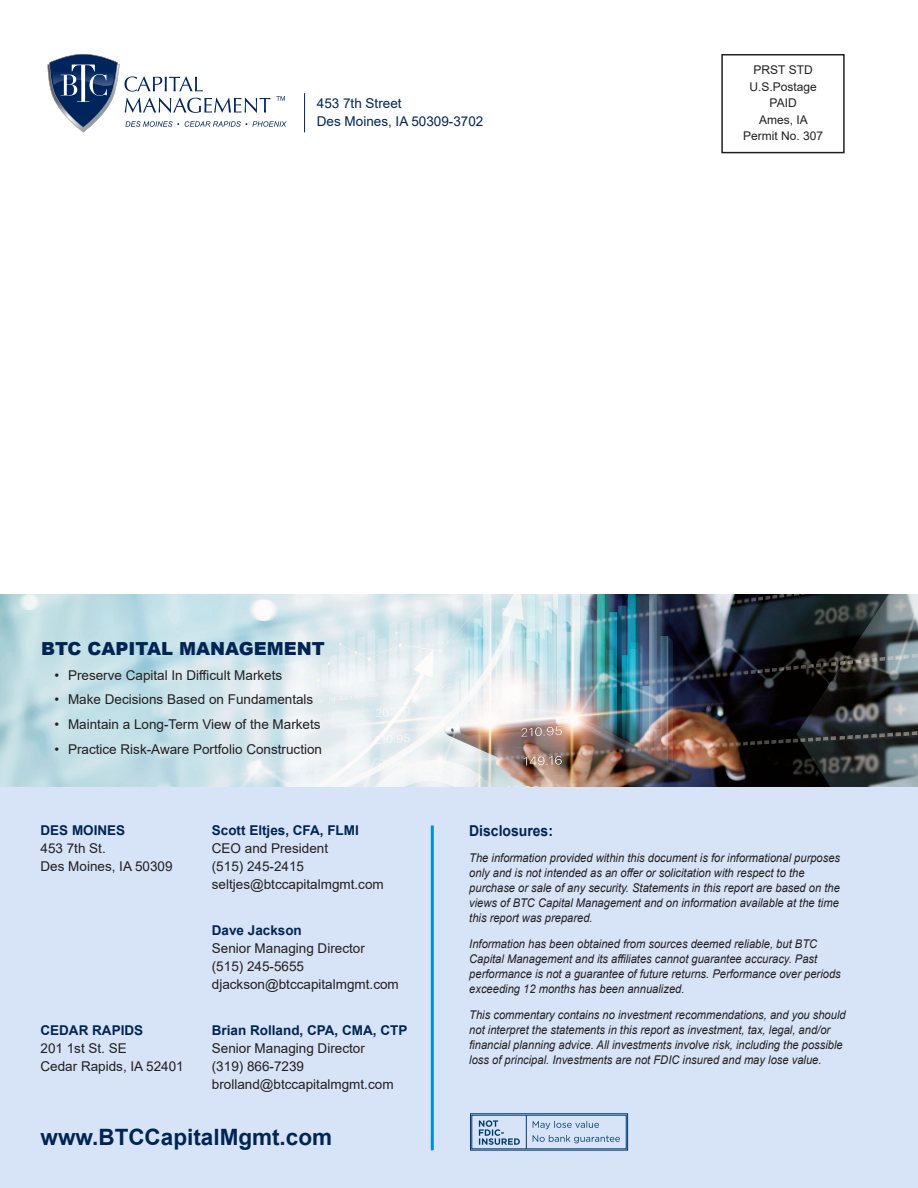
<style>
.page{position:relative;width:918px;height:1188px;background:#fff}
.page>*{position:absolute;margin:0;border:0;box-sizing:border-box;transform-origin:0 0}
.Contacts{font:700 22.5px "Arial";color:#002554}
.Body{font:900 18px "Arial";color:#002554}
.Disclaimer{font:700 15px "Arial";color:#002554;scale:.93 1}
.Contacts-2{font:13.5px/18px "Arial";color:#231f20}
.Contacts-3{font:700 13.5px "Arial";color:#002554}
.Contacts-4{font:13.5px "Arial";color:#002554}
.Disclaimer-2{font:italic 12px/15px "Arial";color:#231f20;scale:.93 1}
.Contacts-5{font:12px "Arial";color:#231f20}
</style>
<div class="page">
<svg style="left:48px;top:54px;width:239px;height:78px"></svg>
<hr style="left:304px;top:93px;width:1px;height:39px;background:#002554">
<div style="left:721px;top:54px;width:124px;height:99px;border:2px solid #231f20"></div>
<div style="left:0;top:787px;width:918px;height:401px;background:#d7e3f6"></div>
<hr style="left:431px;top:825px;width:3px;height:325px;background:#008fde">
<img style="left:0;top:594px;width:918px;height:193px">
<hr style="left:526px;top:1115px;width:1px;height:34px;background:#003b70">
<svg style="left:479px;top:1120px;width:41px;height:25px"></svg>
<svg style="left:533px;top:1135px;width:87px;height:8px"></svg>
<svg style="left:533px;top:1121px;width:66px;height:8px"></svg>
<p class="Contacts-4" style="left:317px;top:94px;width:86px">453 7th Street</p>
<p class="Contacts-4" style="left:317px;top:112px;width:168px">Des Moines, IA 50309-3702</p>
<p class="Body" style="left:41px;top:635px;width:285px">BTC CAPITAL MANAGEMENT</p>
<p class="Contacts-2" style="left:55px;top:666px;width:229px">• Preserve Capital In Difficult Markets</p>
<p class="Contacts-2" style="left:55px;top:691px;width:260px">• Make Decisions Based on Fundamentals</p>
<p class="Contacts-2" style="left:55px;top:716px;width:268px">• Maintain a Long-Term View of the Markets</p>
<p class="Contacts-2" style="left:55px;top:740px;width:269px">• Practice Risk-Aware Portfolio Construction</p>
<p class="Contacts-5" style="left:754px;top:62px;width:61px">PRST STD</p>
<p class="Contacts-5" style="left:749px;top:78px;width:69px">U.S.Postage</p>
<p class="Contacts-5" style="left:770px;top:95px;width:29px">PAID</p>
<p class="Contacts-5" style="left:759px;top:111px;width:50px">Ames, IA</p>
<p class="Contacts-5" style="left:743px;top:128px;width:82px">Permit No. 307</p>
<p class="Contacts-3" style="left:40px;top:821px;width:86px">DES MOINES</p>
<p class="Contacts-2" style="left:40px;top:839px;width:67px">453 7th St.</p>
<p class="Contacts-2" style="left:40px;top:857px;width:134px">Des Moines, IA 50309</p>
<p class="Contacts-3" style="left:40px;top:1021px;width:104px">CEDAR RAPIDS</p>
<p class="Contacts-2" style="left:40px;top:1040px;width:88px">201 1st St. SE</p>
<p class="Contacts-2" style="left:40px;top:1058px;width:145px">Cedar Rapids, IA 52401</p>
<p class="Contacts-3" style="left:212px;top:821px;width:149px">Scott Eltjes, CFA, FLMI</p>
<p class="Contacts-2" style="left:212px;top:839px;width:173px">CEO and President<br>(515) 245-2415 seltjes@btccapitalmgmt.com</p>
<p class="Contacts-3" style="left:212px;top:921px;width:92px">Dave Jackson</p>
<p class="Contacts-2" style="left:212px;top:940px;width:155px">Senior Managing Director</p>
<p class="Contacts-2" style="left:212px;top:958px;width:94px">(515) 245-5655</p>
<p class="Contacts-2" style="left:212px;top:976px;width:189px">djackson@btccapitalmgmt.com</p>
<p class="Contacts-3" style="left:212px;top:1021px;width:197px">Brian Rolland, CPA, CMA, CTP</p>
<p class="Contacts-2" style="left:212px;top:1040px;width:183px">Senior Managing Director (319) 866-7239 brolland@btccapitalmgmt.com</p>
<p class="Contacts" style="left:40px;top:1121px;width:293px">www.BTCCapitalMgmt.com</p>
<p class="Disclaimer" style="left:469px;top:821px;width:92px">Disclosures:</p>
<p class="Disclaimer-2" style="left:469px;top:851px;width:400px">The information provided within this document is for informational purposes only and is not intended as an offer or solicitation with respect to the purchase or sale of any security. Statements in this report are based on the views of BTC Capital Management and on information available at the time this report was prepared.</p>
<p class="Disclaimer-2" style="left:469px;top:936px;width:401px">Information has been obtained from sources deemed reliable, but BTC Capital Management and its affiliates cannot guarantee accuracy. Past performance is not a guarantee of future returns. Performance over periods exceeding 12 months has been annualized.</p>
<p class="Disclaimer-2" style="left:469px;top:1007px;width:406px">This commentary contains no investment recommendations, and you should not interpret the statements in this report as investment, tax, legal, and/or financial planning advice. All investments involve risk, including the possible loss of principal. Investments are not FDIC insured and may lose value.</p>
</div>
